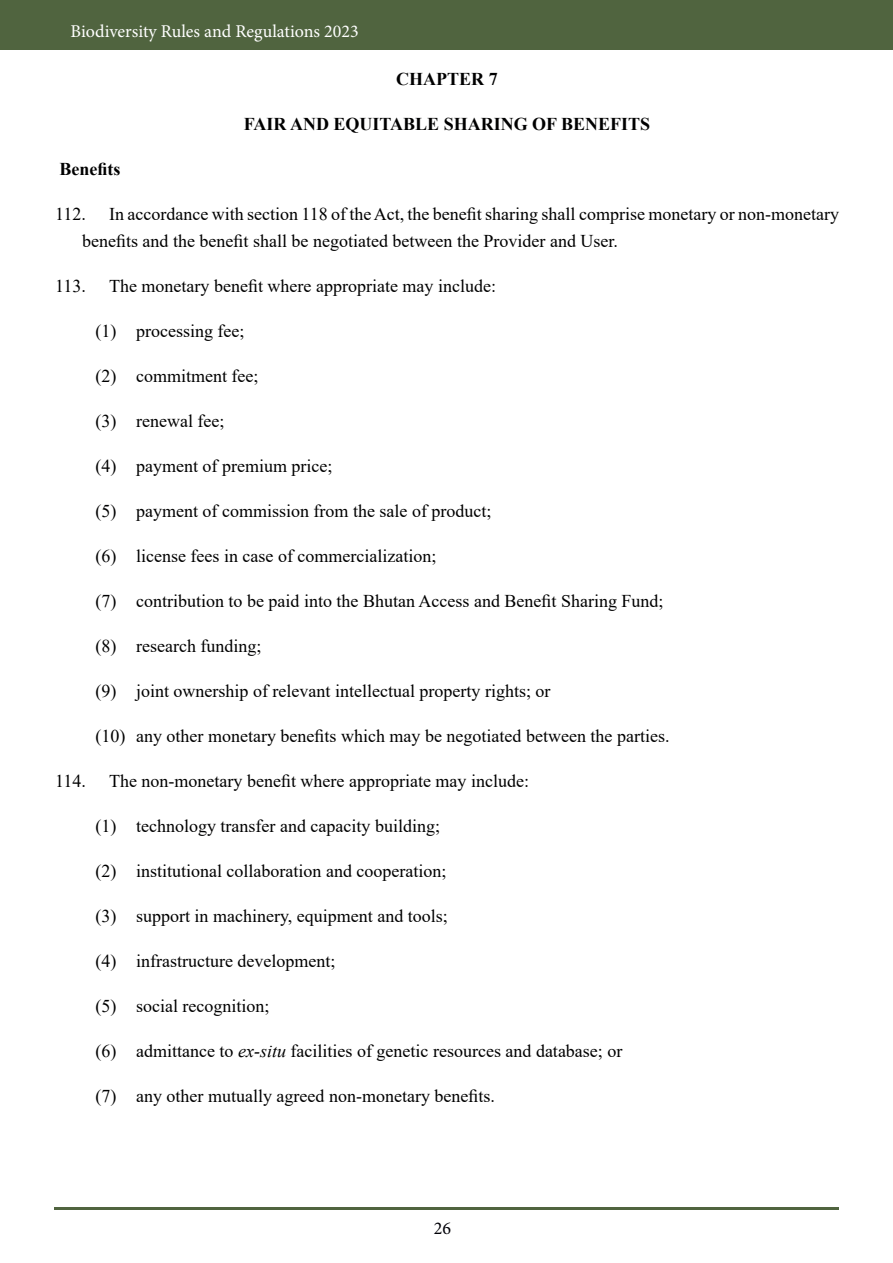
<style>
.page{position:relative;width:893px;height:1263px;background:#fff}
.page>*{position:absolute;margin:0;border:0;box-sizing:border-box;transform-origin:0 0}
.t1{font:18px/27px "Times New Roman";color:#000001}
.t2{font:700 18px "Times New Roman";color:#000001}
.t3{font:18px "Minion Pro";color:#fff}
.t4{font:18px "Minion Pro";color:#000007}
.s1{font-style:italic}
</style>
<div class="page">
<div style="left:0;top:0;width:893px;height:49px;background:#50643f"></div>
<hr style="left:54px;top:1208px;width:784px;height:2px;background:#344b20">
<p class="t3" style="left:71px;top:19px;width:290px">Biodiversity Rules and Regulations 2023</p>
<p class="t2" style="left:396px;top:66px;width:103px">CHAPTER 7</p>
<p class="t2" style="left:244px;top:111px;width:408px">FAIR AND EQUITABLE SHARING OF BENEFITS</p>
<p class="t2" style="left:60px;top:156px;width:63px">Benefits</p>
<p class="t1" style="left:55px;top:200px;width:32px">112.</p>
<p class="t1" style="left:82px;top:200px;width:758px;text-indent:27px">In accordance with section 118 of the Act, the benefit sharing shall comprise monetary or non-monetary benefits and the benefit shall be negotiated between the Provider and User.</p>
<p class="t1" style="left:55px;top:272px;width:32px">113.</p>
<p class="t1" style="left:109px;top:272px;width:388px">The monetary benefit where appropriate may include:</p>
<p class="t1" style="left:96px;top:317px;width:150px">(1) processing fee;</p>
<p class="t1" style="left:96px;top:362px;width:164px">(2) commitment fee;</p>
<p class="t1" style="left:96px;top:407px;width:130px">(3) renewal fee;</p>
<p class="t1" style="left:96px;top:452px;width:238px">(4) payment of premium price;</p>
<p class="t1" style="left:96px;top:497px;width:397px">(5) payment of commission from the sale of product;</p>
<p class="t1" style="left:96px;top:542px;width:342px">(6) license fees in case of commercialization;</p>
<p class="t1" style="left:96px;top:587px;width:569px">(7) contribution to be paid into the Bhutan Access and Benefit Sharing Fund;</p>
<p class="t1" style="left:96px;top:632px;width:167px">(8) research funding;</p>
<p class="t1" style="left:96px;top:677px;width:456px">(9) joint ownership of relevant intellectual property rights; or</p>
<p class="t1" style="left:96px;top:722px;width:575px">(10) any other monetary benefits which may be negotiated between the parties.</p>
<p class="t1" style="left:55px;top:767px;width:32px">114.</p>
<p class="t1" style="left:109px;top:767px;width:421px">The non-monetary benefit where appropriate may include:</p>
<p class="t1" style="left:96px;top:812px;width:346px">(1) technology transfer and capacity building;</p>
<p class="t1" style="left:96px;top:857px;width:352px">(2) institutional collaboration and cooperation;</p>
<p class="t1" style="left:96px;top:902px;width:354px">(3) support in machinery, equipment and tools;</p>
<p class="t1" style="left:96px;top:947px;width:241px">(4) infrastructure development;</p>
<p class="t1" style="left:96px;top:992px;width:175px">(5) social recognition;</p>
<p class="t1" style="left:96px;top:1037px;width:528px">(6) admittance to <span class="s1">ex-situ</span> facilities of genetic resources and database; or</p>
<p class="t1" style="left:96px;top:1082px;width:401px">(7) any other mutually agreed non-monetary benefits.</p>
<p class="t4" style="left:434px;top:1216px;width:19px">26</p>
</div>
